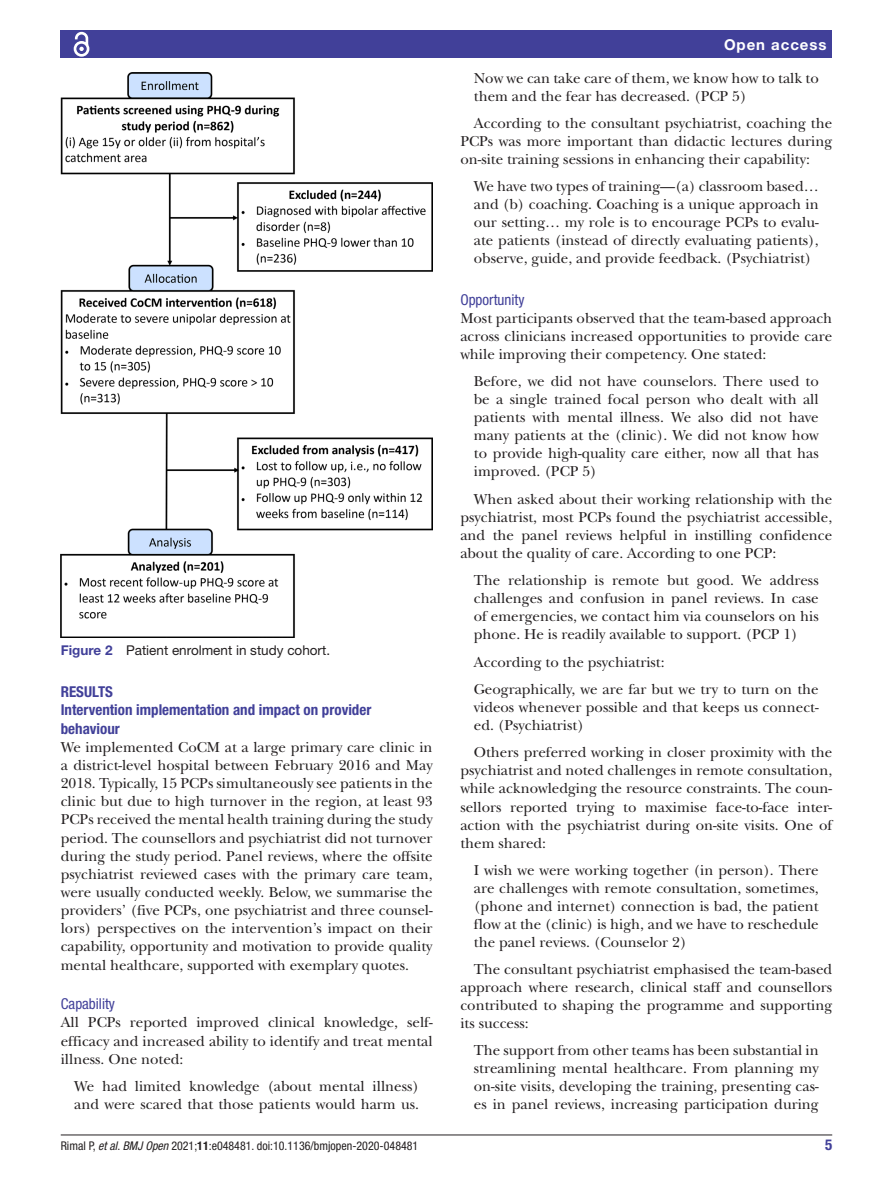
<style>
.page{position:relative;width:893px;height:1191px;background:#fff}
.page>*{position:absolute;margin:0;border:0;box-sizing:border-box;transform-origin:0 0}
.t1{font:15px/18px "New Baskerville";color:#231f20;text-align:justify}
.t2{font:700 condensed 15px/18.1px "Helvetica Neue LT Std";color:#414099}
.t3{font:condensed 15px "Helvetica Neue LT Std";color:#414099}
.t4{font:700 15px "Helvetica Neue LT Std";letter-spacing:.065em;color:#fff}
.t5{font:13.5px "Helvetica Neue LT Std";color:#231f20}
.t6{font:condensed 12px "Helvetica Neue LT Std";color:#231f20}
.s1{font-weight:700;color:#414099}
.s2{font-style:italic}
.s3{font-weight:700}
</style>
<div class="page">
<hr style="left:61px;top:1134px;width:771px;height:1px;background:#231f20">
<div style="left:61px;top:31px;width:771px;height:27px;background:#414099"></div>
<svg style="left:73px;top:31px;width:17px;height:26px"></svg>
<img style="left:61px;top:73px;width:372px;height:564px">
<p class="t5" style="left:61px;top:642px;width:271px"><span class="s1">Figure 2</span> Patient enrolment in study cohort.</p>
<p class="t2" style="left:61px;top:682px;width:312px">RESULTS<br>Intervention implementation and impact on provider behaviour</p>
<p class="t1" style="left:61px;top:738px;width:373px">We implemented CoCM at a large primary care clinic in a district-level hospital between February 2016 and May 2018. Typically, 15 PCPs simultaneously see patients in the clinic but due to high turnover in the region, at least 93<br>PCPs received the mental health training during the study period. The counsellors and psychiatrist did not turnover during the study period. Panel reviews, where the offsite psychiatrist reviewed cases with the primary care team, were usually conducted weekly. Below, we summarise the providers’ (five PCPs, one psychiatrist and three counsel&shy;lors) perspectives on the intervention’s impact on their capability, opportunity and motivation to provide quality mental healthcare, supported with exemplary quotes.</p>
<p class="t3" style="left:61px;top:995px;width:56px">Capability</p>
<p class="t1" style="left:61px;top:1013px;width:373px">All PCPs reported improved clinical knowledge, self&shy;efficacy and increased ability to identify and treat mental illness. One noted:</p>
<p class="t1" style="left:74px;top:1077px;width:346px">We had limited knowledge (about mental illness) and were scared that those patients would harm us.</p>
<p class="t4" style="left:724px;top:35px;width:104px">Open access</p>
<p class="t1" style="left:474px;top:69px;width:346px">Now we can take care of them, we know how to talk to them and the fear has decreased. (PCP 5)</p>
<p class="t1" style="left:460px;top:114px;width:373px;text-indent:13px">According to the consultant psychiatrist, coaching the PCPs was more important than didactic lectures during on-site training sessions in enhancing their capability:</p>
<p class="t1" style="left:474px;top:177px;width:346px">We have two types of training—(a) classroom based… and (b) coaching. Coaching is a unique approach in our setting… my role is to encourage PCPs to evalu&shy;ate patients (instead of directly evaluating patients), observe, guide, and provide feedback. (Psychiatrist)</p>
<p class="t3" style="left:460px;top:291px;width:66px">Opportunity</p>
<p class="t1" style="left:460px;top:309px;width:373px">Most participants observed that the team-based approach across clinicians increased opportunities to provide care while improving their competency. One stated:</p>
<p class="t1" style="left:474px;top:372px;width:346px">Before, we did not have counselors. There used to be a single trained focal person who dealt with all patients with mental illness. We also did not have many patients at the (clinic). We did not know how to provide high-quality care either, now all that has improved. (PCP 5)</p>
<p class="t1" style="left:460px;top:490px;width:373px;text-indent:14px">When asked about their working relationship with the psychiatrist, most PCPs found the psychiatrist accessible, and the panel reviews helpful in instilling confidence about the quality of care. According to one PCP:</p>
<p class="t1" style="left:474px;top:571px;width:346px">The relationship is remote but good. We address challenges and confusion in panel reviews. In case of emergencies, we contact him via counselors on his phone. He is readily available to support. (PCP 1)</p>
<p class="t1" style="left:474px;top:648px;width:346px;line-height:27px">According to the psychiatrist:<br>Geographically, we are far but we try to turn on the</p>
<p class="t1" style="left:474px;top:698px;width:346px">videos whenever possible and that keeps us connect&shy;ed. (Psychiatrist)</p>
<p class="t1" style="left:460px;top:743px;width:373px;text-indent:14px">Others preferred working in closer proximity with the psychiatrist and noted challenges in remote consultation, while acknowledging the resource constraints. The coun&shy;sellors reported trying to maximise face-to-face inter&shy;action with the psychiatrist during on-site visits. One of them shared:</p>
<p class="t1" style="left:474px;top:860px;width:346px">I wish we were working together (in person). There are challenges with remote consultation, sometimes, (phone and internet) connection is bad, the patient flow at the (clinic) is high, and we have to reschedule the panel reviews. (Counselor 2)</p>
<p class="t1" style="left:460px;top:960px;width:373px;text-indent:13px">The consultant psychiatrist emphasised the team-based approach where research, clinical staff and counsellors contributed to shaping the programme and supporting its success:</p>
<p class="t1" style="left:474px;top:1041px;width:346px">The support from other teams has been substantial in streamlining mental healthcare. From planning my on-site visits, developing the training, presenting cas&shy;es in panel reviews, increasing participation during</p>
<p class="t6" style="left:61px;top:1138px;width:359px">Rimal P, <span class="s2">et al</span>. <span class="s2">BMJ Open</span> 2021;<span class="s3">11</span>:e048481. doi:10.1136/bmjopen-2020-048481</p>
<p class="t2" style="left:825px;top:1135px;width:9px">5</p>
</div>
